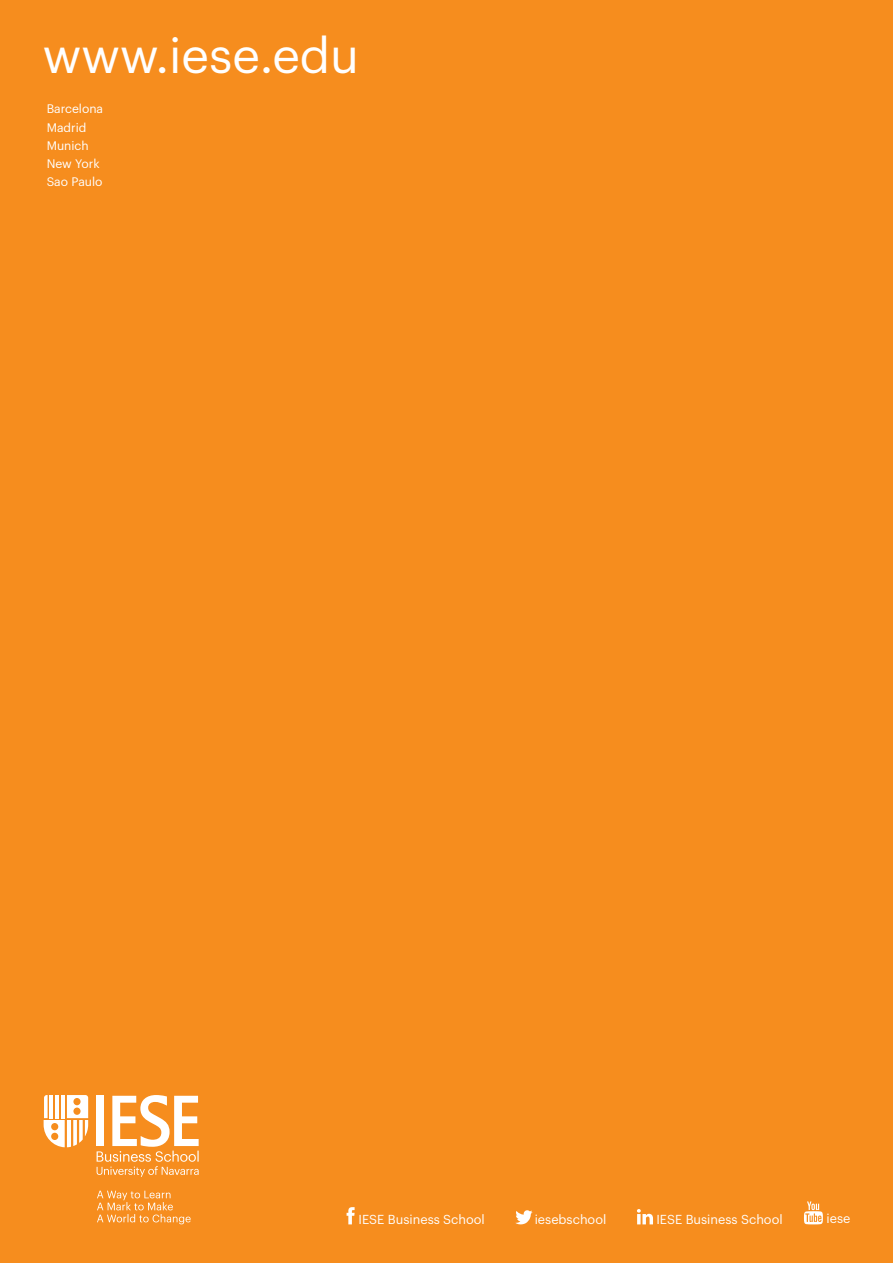
<style>
.page{position:relative;width:893px;height:1263px;background:#f68d1e}
.page>*{position:absolute;margin:0;border:0;box-sizing:border-box;transform-origin:0 0}
.t1{font:48.45px "Graphik";color:#fff}
.t2{font:12.75px "Graphik";color:#fff}
.t3{font:12.15px/18.1px "Graphik";color:#fff}
</style>
<div class="page">
<svg style="left:347px;top:1207px;width:8px;height:17px"></svg>
<svg style="left:515px;top:1210px;width:17px;height:15px"></svg>
<svg style="left:637px;top:1209px;width:16px;height:15px"></svg>
<svg style="left:804px;top:1201px;width:19px;height:23px"></svg>
<svg style="left:97px;top:1191px;width:94px;height:33px"></svg>
<svg style="left:44px;top:1095px;width:44px;height:52px"></svg>
<svg style="left:97px;top:1095px;width:102px;height:82px"></svg>
<h1 class="t1" style="left:43px;top:19px;width:318px">www.iese.edu</h1>
<p class="t3" style="left:47px;top:99px;width:58px">Barcelona<br>Madrid<br>Munich<br>New York<br>Sao Paulo</p>
<p class="t2" style="left:359px;top:1210px;width:128px">IESE Business School</p>
<p class="t2" style="left:535px;top:1210px;width:73px">iesebschool</p>
<p class="t2" style="left:656px;top:1210px;width:128px">IESE Business School</p>
<p class="t2" style="left:826px;top:1209px;width:25px">iese</p>
</div>
